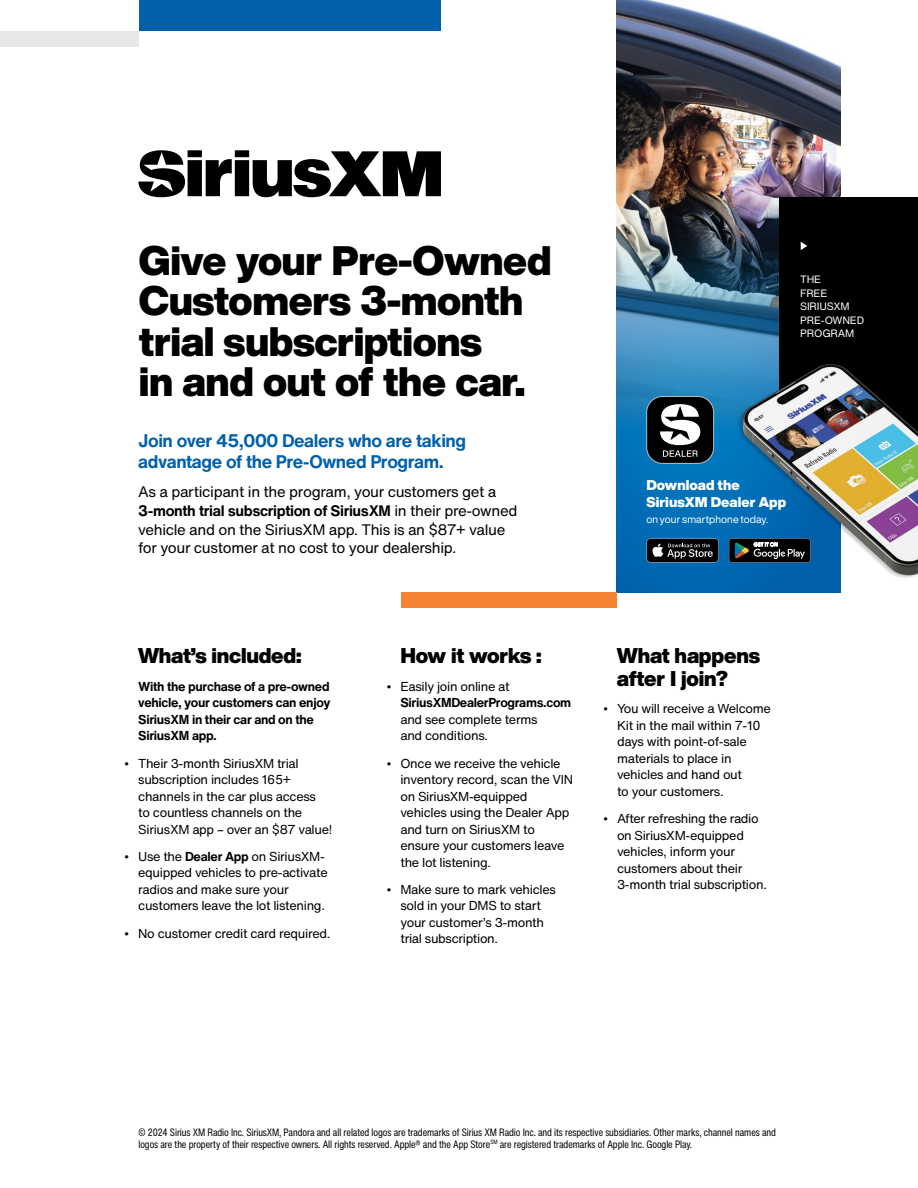
<style>
.page{position:relative;width:918px;height:1188px;background:#fff}
.page>*{position:absolute;margin:0;border:0;box-sizing:border-box;transform-origin:0 0}
.t1{font:900 40.5px/40.5px "Helvetica Now Display";letter-spacing:-.01em;color:#000}
.t2{font:900 21px/22.5px "Helvetica Now Display";letter-spacing:-.01em;color:#000}
.t3{font:700 18px/21px "Helvetica Now Text";letter-spacing:-.025em;color:#0060ac}
.t4{font:15px/18.8px "Helvetica Now Text";letter-spacing:-.025em;color:#000}
.t5{font:900 13.95px/17.4px "Helvetica Now Display";color:#fff}
.t6{font:12.75px/16.5px "Helvetica Now Text";letter-spacing:-.025em;color:#000}
.t7{font:700 12.75px/16.5px "Helvetica Now Text";letter-spacing:-.025em;color:#000}
.t8{font:condensed 10.5px/12px "Helvetica Now Text";letter-spacing:-.005em;color:#000}
.t9{font:10.5px/13.5px "Helvetica Now Text";letter-spacing:-.02em;color:#fff}
.t10{font:10.5px "Helvetica Now Display";letter-spacing:.01em;color:#fff}
.s1{font-weight:700}
.s2{font-weight:700;font-size:15px}
.s3{font-size:15px}
.s4{font-weight:400}
</style>
<div class="page">
<div style="left:617px;top:0;width:223px;height:593px;background:#006cb5"></div>
<img style="left:617px;top:0;width:223px;height:471px">
<div style="left:779px;top:198px;width:139px;height:249px;background:#000"></div>
<svg style="left:801px;top:242px;width:6px;height:8px"></svg>
<img style="left:686px;top:316px;width:232px;height:277px">
<div style="left:647px;top:396px;width:67px;height:67px;background:#000;border-radius:16px"></div>
<div style="left:646px;top:396px;width:68px;height:68px;border:1px solid #bcbec0;border-radius:16px"></div>
<svg style="left:660px;top:404px;width:40px;height:53px"></svg>
<svg style="left:646px;top:538px;width:73px;height:25px;background:#2e3337"></svg>
<svg style="left:729px;top:538px;width:82px;height:25px;background:#2c3130"></svg>
<svg style="left:138px;top:150px;width:303px;height:47px"></svg>
<div style="left:401px;top:593px;width:216px;height:15px;background:#f58432"></div>
<div style="left:139px;top:0;width:302px;height:31px;background:#0060ac"></div>
<div style="left:0;top:31px;width:139px;height:15px;background:#e6e7e8"></div>
<h1 class="t1" style="left:139px;top:240px;width:414px">Give your Pre-Owned<br>Customers 3-month trial subscriptions<br>in and out of the car.</h1>
<h3 class="t3" style="left:138px;top:430px;width:330px">Join over 45,000 Dealers who are taking advantage of the Pre-Owned Program.</h3>
<p class="t4" style="left:138px;top:483px;width:381px">As a participant in the program, your customers get a <span class="s1">3-month trial subscription of SiriusXM</span> in their pre-owned vehicle and on the SiriusXM app. This is an $87+ value for your customer at no cost to your dealership.</p>
<p class="t9" style="left:800px;top:273px;width:65px">THE<br>FREE<br>SIRIUSXM<br>PRE-OWNED<br>PROGRAM</p>
<p class="t5" style="left:646px;top:476px;width:141px">Download the<br>SiriusXM Dealer App</p>
<p class="t10" style="left:646px;top:512px;width:123px">on your smartphone today.</p>
<h2 class="t2" style="left:138px;top:645px;width:165px">What’s included:</h2>
<p class="t7" style="left:138px;top:678px;width:194px">With the purchase of a pre-owned vehicle, your customers can enjoy<br>SiriusXM in their car and on the<br>SiriusXM app.</p>
<p class="t6" style="left:138px;top:755px;width:196px;text-indent:-15px"><span class="s2">•</span> Their 3-month SiriusXM trial subscription includes 165+ channels in the car plus access<br>to countless channels on the<br>SiriusXM app – over an $87 value!</p>
<p class="t6" style="left:138px;top:848px;width:191px;text-indent:-15px"><span class="s2">•</span> Use the <span class="s1">Dealer App</span> on SiriusXM&shy;equipped vehicles to pre-activate radios and make sure your customers leave the lot listening.</p>
<p class="t6" style="left:124px;top:925px;width:208px"><span class="s2">•</span> No customer credit card required.</p>
<h2 class="t2" style="left:400px;top:645px;width:143px">How it works :</h2>
<p class="t7" style="left:400px;top:678px;width:172px;text-indent:-15px"><span class="s3">•</span> <span class="s4">Easily join online at<br></span>SiriusXMDealerPrograms.com</p>
<p class="t6" style="left:400px;top:711px;width:139px">and see complete terms and conditions.</p>
<p class="t6" style="left:400px;top:755px;width:174px;text-indent:-15px"><span class="s2">•</span> Once we receive the vehicle inventory record, scan the VIN on SiriusXM-equipped vehicles using the Dealer App and turn on SiriusXM to ensure your customers leave the lot listening.</p>
<p class="t6" style="left:400px;top:881px;width:157px;text-indent:-15px"><span class="s2">•</span> Make sure to mark vehicles sold in your DMS to start your customer’s 3-month trial subscription.</p>
<h2 class="t2" style="left:617px;top:645px;width:145px">What happens after I join?</h2>
<p class="t6" style="left:617px;top:701px;width:155px;text-indent:-15px"><span class="s2">•</span> You will receive a Welcome<br>Kit in the mail within 7-10 days with point-of-sale materials to place in vehicles and hand out<br>to your customers.</p>
<p class="t6" style="left:617px;top:810px;width:152px;text-indent:-15px"><span class="s2">•</span> After refreshing the radio on SiriusXM-equipped vehicles, inform your customers about their<br>3-month trial subscription.</p>
<p class="t8" style="left:138px;top:1126px;width:639px">© 2024 Sirius XM Radio Inc. SiriusXM, Pandora and all related logos are trademarks of Sirius XM Radio Inc. and its respective subsidiaries. Other marks, channel names and logos are the property of their respective owners. All rights reserved. Apple® and the App Store<sup>SM</sup> are registered trademarks of Apple Inc. Google Play.</p>
</div>
